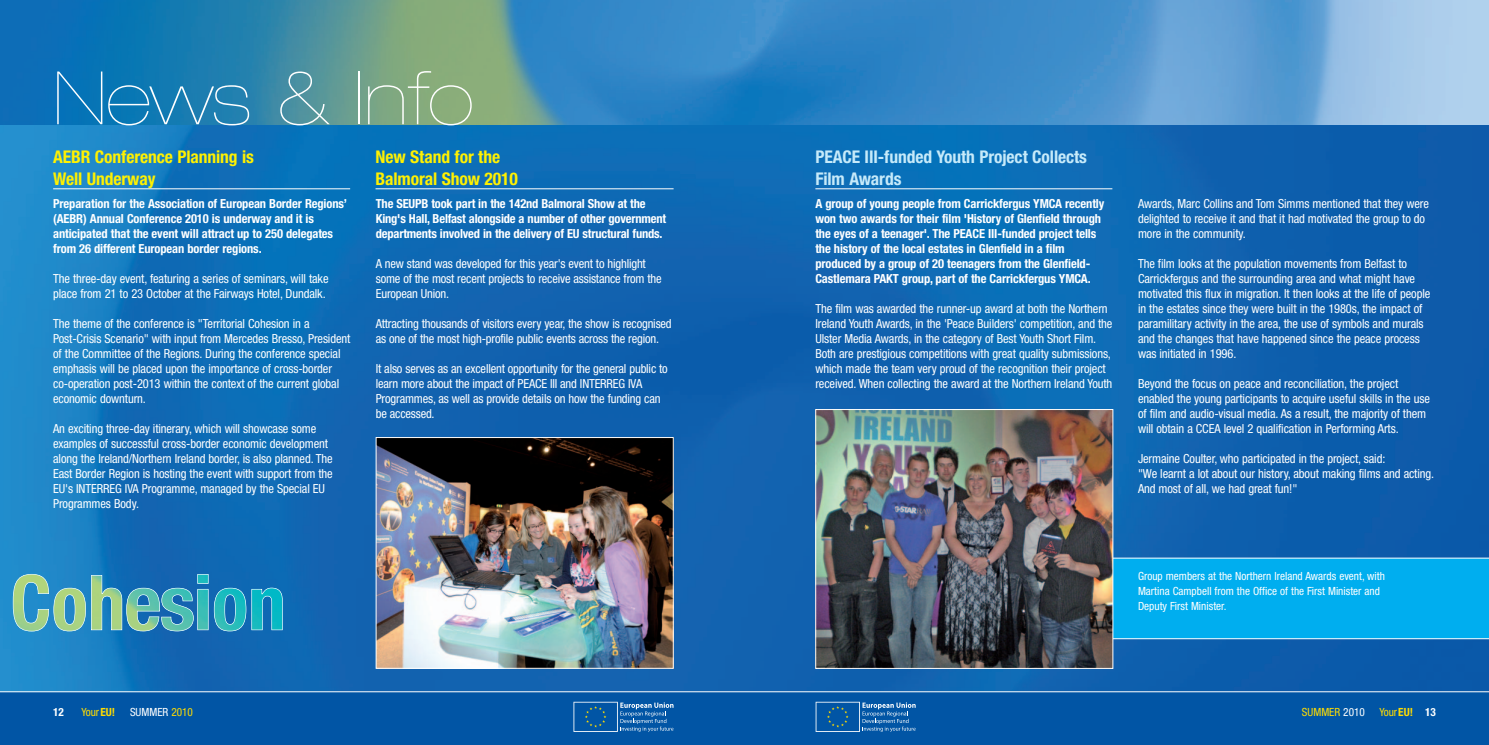
<style>
.page{position:relative;width:1489px;height:745px;background:#fff}
.page>*{position:absolute;margin:0;border:0;box-sizing:border-box;transform-origin:0 0}
.t1{font:900 expanded 73.75px "Helvetica Neue";color:#fff}
.t2{font:700 condensed 17.5px/21.2px "Helvetica Neue";letter-spacing:-.005em;color:#fff101}
.t3{font:700 condensed 17.5px/21.2px "Helvetica Neue";letter-spacing:-.005em;color:#c6eafa}
.t4{font:condensed 12.5px/15px "Helvetica Neue";letter-spacing:-.01em;color:#fff}
.t5{font:700 condensed 12.5px/15px "Helvetica Neue";letter-spacing:-.01em;color:#fff}
.t6{font:condensed 11.25px/15px "Helvetica Neue";color:#fff}
.t7{font:condensed 11.25px "Helvetica Neue";color:#ffdc01}
.t8{font:700 condensed 11.25px "Helvetica Neue";color:#fff}
.s1{font-weight:700}
.s2{color:#ffdc01}
.s3{color:#fff}
.s4{font-weight:700;color:#fff}
</style>
<div class="page">
<img style="left:0;top:124px;width:1488px;height:567px">
<svg style="left:0;top:0;width:1488px;height:124px;background:#4993be"></svg>
<div style="left:744px;top:691px;width:744px;height:53px;background:#0155a5"></div>
<svg style="left:815px;top:701px;width:100px;height:30px"></svg>
<div style="left:0;top:691px;width:744px;height:53px;background:#0155a5"></div>
<svg style="left:573px;top:701px;width:100px;height:30px"></svg>
<hr style="left:0;top:691px;width:1488px;height:1px;background:#fff">
<hr style="left:815px;top:188px;width:297px;height:1px;background:#fff">
<hr style="left:53px;top:188px;width:297px;height:1px;background:#fff">
<hr style="left:375px;top:188px;width:298px;height:1px;background:#fff">
<img style="left:378px;top:439px;width:293px;height:227px">
<div style="left:376px;top:437px;width:297px;height:231px;border:1px solid #fff"></div>
<svg style="left:13px;top:573px;width:270px;height:58px;background:#499fb3"></svg>
<div style="left:1113px;top:557px;width:375px;height:81px;background:#00aeef"></div>
<img style="left:817px;top:411px;width:294px;height:255px">
<div style="left:815px;top:409px;width:298px;height:259px;border:1px solid #fff"></div>
<h1 class="t1" style="left:53px;top:71px;width:422px">News &amp; Info</h1>
<h2 class="t2" style="left:53px;top:148px;width:202px">AEBR Conference Planning is<br>Well Underway</h2>
<h2 class="t2" style="left:375px;top:148px;width:144px">New Stand for the<br>Balmoral Show 2010</h2>
<p class="t5" style="left:53px;top:196px;width:295px">Preparation for the Association of European Border Regions’ (AEBR) Annual Conference 2010 is underway and it is anticipated that the event will attract up to 250 delegates from 26 different European border regions.</p>
<p class="t4" style="left:53px;top:271px;width:277px">The three-day event, featuring a series of seminars, will take place from 21 to 23 October at the Fairways Hotel, Dundalk.</p>
<p class="t4" style="left:53px;top:316px;width:299px">The theme of the conference is "Territorial Cohesion in a Post-Crisis Scenario" with input from Mercedes Bresso, President of the Committee of the Regions. During the conference special emphasis will be placed upon the importance of cross-border co-operation post-2013 within the context of the current global economic downturn.</p>
<p class="t4" style="left:53px;top:421px;width:281px">An exciting three-day itinerary, which will showcase some examples of successful cross-border economic development along the Ireland/Northern Ireland border, is also planned. The East Border Region is hosting the event with support from the EU's INTERREG IVA Programme, managed by the Special EU Programmes Body.</p>
<p class="t5" style="left:376px;top:196px;width:292px">The SEUPB took part in the 142nd Balmoral Show at the<br>King's Hall, Belfast alongside a number of other government departments involved in the delivery of EU structural funds.</p>
<p class="t4" style="left:376px;top:256px;width:287px">A new stand was developed for this year's event to highlight some of the most recent projects to receive assistance from the<br>European Union.</p>
<p class="t4" style="left:376px;top:316px;width:297px">Attracting thousands of visitors every year, the show is recognised as one of the most high-profile public events across the region.</p>
<p class="t4" style="left:376px;top:361px;width:293px">It also serves as an excellent opportunity for the general public to learn more about the impact of PEACE III and INTERREG IVA Programmes, as well as provide details on how the funding can be accessed.</p>
<h2 class="t3" style="left:815px;top:148px;width:273px">PEACE III-funded Youth Project Collects<br>Film Awards</h2>
<p class="t5" style="left:815px;top:196px;width:290px">A group of young people from Carrickfergus YMCA recently won two awards for their film 'History of Glenfield through the eyes of a teenager'. The PEACE III-funded project tells the history of the local estates in Glenfield in a film produced by a group of 20 teenagers from the Glenfield-Castlemara PAKT group, part of the Carrickfergus YMCA.</p>
<p class="t4" style="left:815px;top:301px;width:298px">The film was awarded the runner-up award at both the Northern Ireland Youth Awards, in the 'Peace Builders' competition, and the Ulster Media Awards, in the category of Best Youth Short Film.<br>Both are prestigious competitions with great quality submissions, which made the team very proud of the recognition their project received. When collecting the award at the Northern Ireland Youth</p>
<p class="t4" style="left:1137px;top:196px;width:292px">Awards, Marc Collins and Tom Simms mentioned that they were delighted to receive it and that it had motivated the group to do more in the community.</p>
<p class="t4" style="left:1137px;top:256px;width:294px">The film looks at the population movements from Belfast to Carrickfergus and the surrounding area and what might have motivated this flux in migration. It then looks at the life of people in the estates since they were built in the 1980s, the impact of paramilitary activity in the area, the use of symbols and murals and the changes that have happened since the peace process was initiated in 1996.</p>
<p class="t4" style="left:1137px;top:376px;width:293px">Beyond the focus on peace and reconciliation, the project enabled the young participants to acquire useful skills in the use of film and audio-visual media. As a result, the majority of them will obtain a CCEA level 2 qualification in Performing Arts.</p>
<p class="t4" style="left:1137px;top:451px;width:297px">Jermaine Coulter, who participated in the project, said:<br>"We learnt a lot about our history, about making films and acting.<br>And most of all, we had great fun!"</p>
<p class="t6" style="left:1137px;top:569px;width:248px">Group members at the Northern Ireland Awards event, with<br>Martina Campbell from the Office of the First Minister and<br>Deputy First Minister.</p>
<p class="t8" style="left:53px;top:708px;width:12px">12</p>
<p class="t7" style="left:81px;top:708px;width:35px">Your<span class="s1">EU!</span></p>
<p class="t6" style="left:130px;top:705px;width:64px">SUMMER <span class="s2">2010</span></p>
<p class="t7" style="left:1301px;top:708px;width:64px">SUMMER <span class="s3">2010</span></p>
<p class="t7" style="left:1379px;top:708px;width:58px">Your<span class="s1">EU!</span> <span class="s4">13</span></p>
</div>
